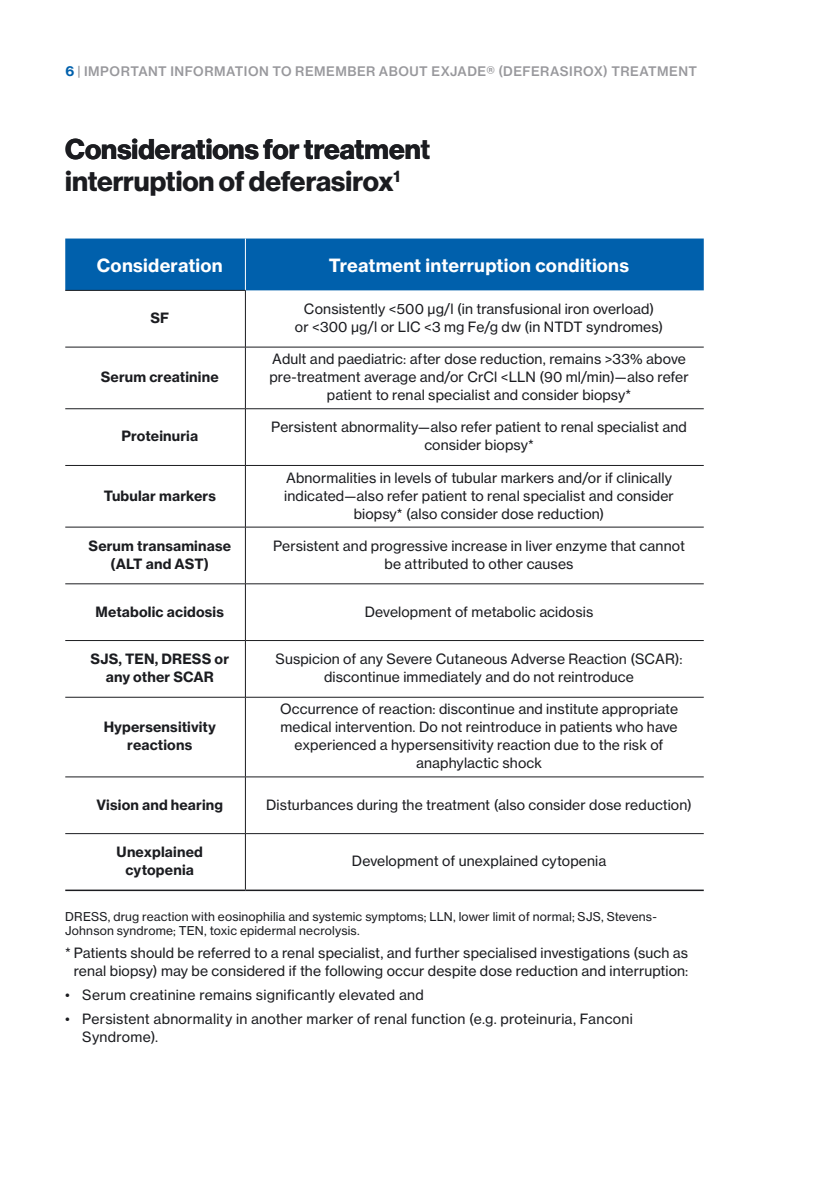
<style>
.page{position:relative;width:840px;height:1191px;background:#fff}
.page>*{position:absolute;margin:0;border:0;box-sizing:border-box;transform-origin:0 0}
.t1{font:700 28px/32px "Volta Modern Display 75";color:#1b1c20}
.t2{font:700 18px "Volta Modern Text 75";letter-spacing:.015em;color:#fff}
.t3{font:14px/18px "Volta Modern Text 55 Roman";letter-spacing:.01em;color:#1b1c20;text-align:center}
.t4{font:700 14px/18px "Volta Modern Text 75";letter-spacing:.01em;color:#1b1c20;text-align:center}
.t5{font:500 13px "Volta Modern Text 65";letter-spacing:.035em;color:#98989c}
.t6{font:12px/14px "Volta Modern Text 55 Roman";letter-spacing:.01em;color:#1b1c20}
.s1{font-family:"Volta Modern Text 75";font-weight:700;color:#0060ac}
</style>
<div class="page">
<div style="left:65px;top:238px;width:638px;height:52px;background:#0060ac"></div>
<hr style="left:245px;top:347px;width:458px;height:1px;background:#1b1c20">
<hr style="left:245px;top:408px;width:458px;height:1px;background:#1b1c20">
<hr style="left:245px;top:465px;width:458px;height:1px;background:#1b1c20">
<hr style="left:245px;top:527px;width:458px;height:1px;background:#1b1c20">
<hr style="left:245px;top:583px;width:458px;height:1px;background:#1b1c20">
<hr style="left:245px;top:640px;width:458px;height:1px;background:#1b1c20">
<hr style="left:245px;top:697px;width:458px;height:1px;background:#1b1c20">
<hr style="left:245px;top:776px;width:458px;height:1px;background:#1b1c20">
<hr style="left:245px;top:833px;width:458px;height:1px;background:#1b1c20">
<hr style="left:245px;top:238px;width:1px;height:52px;background:#fff">
<hr style="left:65px;top:290px;width:180px;height:1px;background:#1b1c20">
<hr style="left:245px;top:291px;width:1px;height:56px;background:#1b1c20">
<hr style="left:65px;top:347px;width:180px;height:1px;background:#1b1c20">
<hr style="left:245px;top:347px;width:1px;height:61px;background:#1b1c20">
<hr style="left:245px;top:409px;width:1px;height:56px;background:#1b1c20">
<hr style="left:245px;top:466px;width:1px;height:61px;background:#1b1c20">
<hr style="left:245px;top:527px;width:1px;height:56px;background:#1b1c20">
<hr style="left:245px;top:584px;width:1px;height:56px;background:#1b1c20">
<hr style="left:245px;top:641px;width:1px;height:56px;background:#1b1c20">
<hr style="left:245px;top:697px;width:1px;height:79px;background:#1b1c20">
<hr style="left:245px;top:777px;width:1px;height:56px;background:#1b1c20">
<hr style="left:65px;top:408px;width:180px;height:1px;background:#1b1c20">
<hr style="left:65px;top:465px;width:180px;height:1px;background:#1b1c20">
<hr style="left:65px;top:527px;width:180px;height:1px;background:#1b1c20">
<hr style="left:65px;top:583px;width:180px;height:1px;background:#1b1c20">
<hr style="left:65px;top:640px;width:180px;height:1px;background:#1b1c20">
<hr style="left:65px;top:697px;width:180px;height:1px;background:#1b1c20">
<hr style="left:65px;top:776px;width:180px;height:1px;background:#1b1c20">
<hr style="left:65px;top:833px;width:180px;height:1px;background:#1b1c20">
<hr style="left:245px;top:834px;width:1px;height:55px;background:#1b1c20">
<hr style="left:65px;top:889px;width:180px;height:2px;background:#1b1c20">
<hr style="left:245px;top:889px;width:458px;height:2px;background:#1b1c20">
<p class="t5" style="left:65px;top:63px;width:633px"><span class="s1">6</span> | IMPORTANT INFORMATION TO REMEMBER ABOUT EXJADE® (DEFERASIROX) TREATMENT</p>
<h1 class="t1" style="left:65px;top:134px;width:366px">Considerations for treatment interruption of deferasirox<sup>1</sup></h1>
<p class="t2" style="left:97px;top:254px;width:127px">Consideration</p>
<p class="t2" style="left:329px;top:254px;width:301px">Treatment interruption conditions</p>
<p class="t4" style="left:150px;top:309px;width:20px">SF</p>
<p class="t3" style="left:295px;top:300px;width:369px">Consistently &lt;500 μg/l (in transfusional iron overload)<br>or &lt;300 μg/l or LIC &lt;3 mg Fe/g dw (in NTDT syndromes)</p>
<p class="t4" style="left:101px;top:368px;width:119px">Serum creatinine</p>
<p class="t3" style="left:269px;top:350px;width:421px">Adult and paediatric: after dose reduction, remains &gt;33% above pre-treatment average and/or CrCl &lt;LLN (90 ml/min)—also refer patient to renal specialist and consider biopsy*</p>
<p class="t4" style="left:121px;top:427px;width:78px">Proteinuria</p>
<p class="t3" style="left:271px;top:418px;width:417px">Persistent abnormality—also refer patient to renal specialist and consider biopsy*</p>
<p class="t4" style="left:104px;top:486px;width:114px">Tubular markers</p>
<p class="t3" style="left:284px;top:468px;width:391px">Abnormalities in levels of tubular markers and/or if clinically indicated—also refer patient to renal specialist and consider biopsy* (also consider dose reduction)</p>
<p class="t4" style="left:88px;top:536px;width:144px">Serum transaminase (ALT and AST)</p>
<p class="t3" style="left:273px;top:536px;width:413px">Persistent and progressive increase in liver enzyme that cannot be attributed to other causes</p>
<p class="t4" style="left:95px;top:602px;width:130px">Metabolic acidosis</p>
<p class="t3" style="left:364px;top:602px;width:230px">Development of metabolic acidosis</p>
<p class="t4" style="left:90px;top:650px;width:140px">SJS, TEN, DRESS or any other SCAR</p>
<p class="t3" style="left:275px;top:650px;width:408px">Suspicion of any Severe Cutaneous Adverse Reaction (SCAR): discontinue immediately and do not reintroduce</p>
<p class="t4" style="left:104px;top:718px;width:114px">Hypersensitivity reactions</p>
<p class="t3" style="left:280px;top:700px;width:399px">Occurrence of reaction: discontinue and institute appropriate medical intervention. Do not reintroduce in patients who have experienced a hypersensitivity reaction due to the risk of anaphylactic shock</p>
<p class="t4" style="left:96px;top:795px;width:128px">Vision and hearing</p>
<p class="t3" style="left:266px;top:795px;width:427px">Disturbances during the treatment (also consider dose reduction)</p>
<p class="t4" style="left:117px;top:843px;width:88px">Unexplained cytopenia</p>
<p class="t3" style="left:352px;top:852px;width:256px">Development of unexplained cytopenia</p>
<p class="t6" style="left:65px;top:909px;width:592px">DRESS, drug reaction with eosinophilia and systemic symptoms; LLN, lower limit of normal; SJS, Stevens-<br>Johnson syndrome; TEN, toxic epidermal necrolysis.</p>
<p class="t3" style="left:65px;top:944px;width:624px;text-align:right">* Patients should be referred to a renal specialist, and further specialised investigations (such as renal biopsy) may be considered if the following occur despite dose reduction and interruption:</p>
<p class="t3" style="left:65px;top:986px;width:360px">• Serum creatinine remains significantly elevated and</p>
<p class="t3" style="left:82px;top:1009px;width:551px;text-align:left;text-indent:-17px">• Persistent abnormality in another marker of renal function (e.g. proteinuria, Fanconi<br>Syndrome).</p>
</div>
